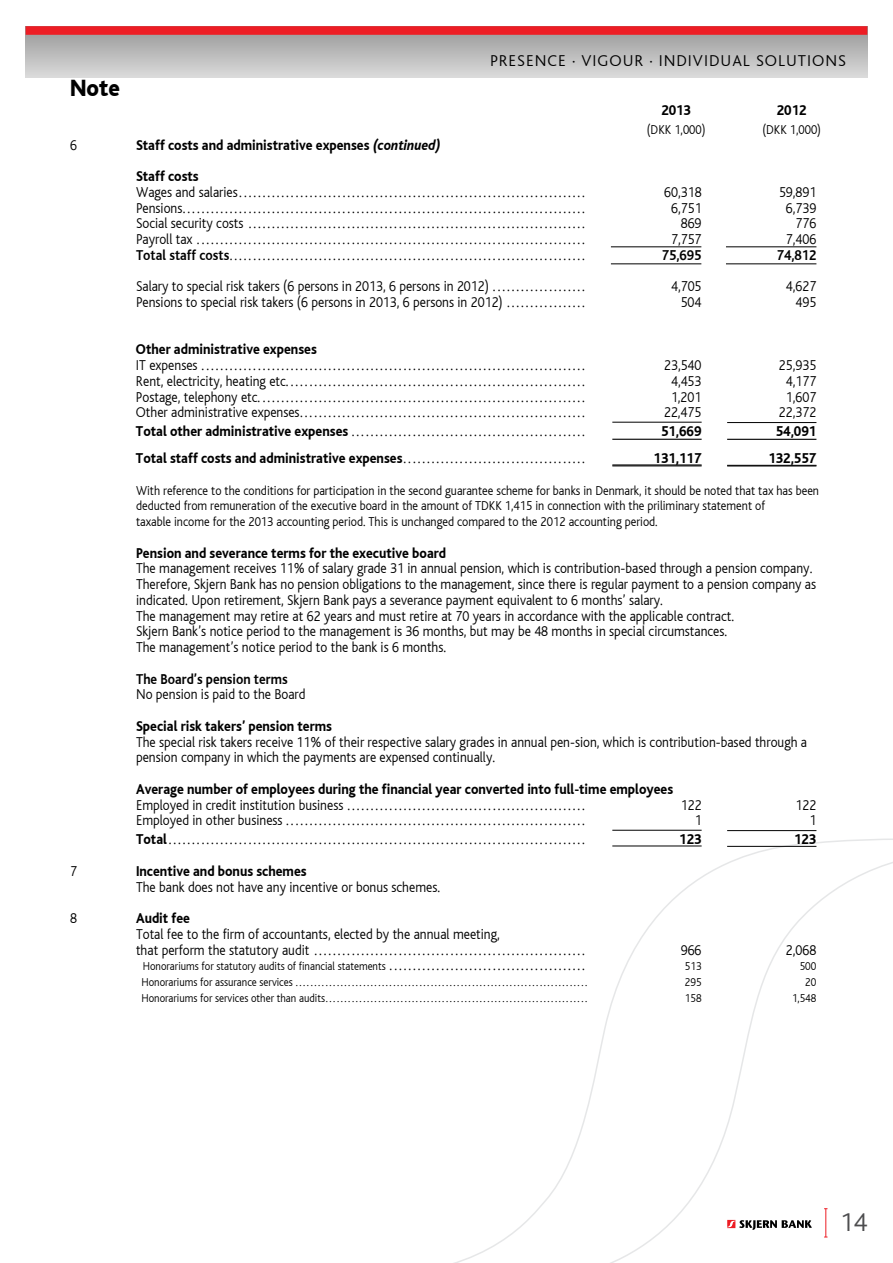
<style>
.page{position:relative;width:893px;height:1263px;background:#fff}
.page>*{position:absolute;margin:0;border:0;box-sizing:border-box;transform-origin:0 0}
.t1{font:300 27px "Bliss";color:#4d4d4f}
.t2{font:800 24.75px "Bliss";color:#000;scale:.9 1}
.t3{font:300 16.5px "Bliss";letter-spacing:.06em;color:#000}
.t4{font:300 15px/15.8px "Bliss";color:#000;scale:.9 1}
.t5{font:800 15px/31.5px "Bliss";color:#000;scale:.9 1}
.t6{font:700 15px "Bliss";color:#000;scale:.9 1}
.t7{font:300 13.5px/15.8px "Bliss";color:#000;scale:.9 1}
.t8{font:300 12px "Bliss";color:#000;scale:.9 1}
.s1{font-style:italic}
.s2{font-weight:700}
.s3{font-weight:800}
.s4{font-weight:300}
.s5{font-size:15px}
</style>
<div class="page">
<svg style="left:454px;top:838px;width:439px;height:425px"></svg>
<svg style="left:26px;top:35px;width:841px;height:43px;background:#bebebe"></svg>
<div style="left:26px;top:26px;width:841px;height:9px;background:#ed1d24"></div>
<hr style="left:612px;top:422px;width:90px;height:1px;background:#000">
<hr style="left:727px;top:422px;width:89px;height:1px;background:#000">
<hr style="left:612px;top:439px;width:90px;height:1px;background:#000">
<hr style="left:727px;top:439px;width:89px;height:1px;background:#000">
<hr style="left:612px;top:465px;width:90px;height:1px;background:#000">
<hr style="left:727px;top:465px;width:89px;height:1px;background:#000">
<hr style="left:612px;top:830px;width:90px;height:1px;background:#000">
<hr style="left:727px;top:830px;width:89px;height:1px;background:#000">
<hr style="left:612px;top:846px;width:90px;height:1px;background:#000">
<hr style="left:727px;top:846px;width:89px;height:1px;background:#000">
<hr style="left:611px;top:247px;width:90px;height:1px;background:#000">
<hr style="left:726px;top:247px;width:90px;height:1px;background:#000">
<hr style="left:611px;top:263px;width:90px;height:1px;background:#000">
<hr style="left:726px;top:263px;width:90px;height:1px;background:#000">
<h2 class="t2" style="left:70px;top:75px;width:57px">Note</h2>
<p class="t3" style="left:490px;top:52px;width:358px">Presence · vigour · individual solutions</p>
<p class="t5" style="left:661px;top:95px;width:35px">2013</p>
<p class="t5" style="left:777px;top:95px;width:35px">2012</p>
<p class="t7" style="left:647px;top:122px;width:67px">(DKK 1,000)</p>
<p class="t7" style="left:762px;top:122px;width:67px">(DKK 1,000)</p>
<p class="t4" style="left:70px;top:137px;width:9px">6</p>
<p class="t5" style="left:136px;top:129px;width:340px">Staff costs and administrative expenses <span class="s1">(continued)<br></span>Staff costs</p>
<p class="t4" style="left:136px;top:184px;width:500px">Wages and salaries..........................................................................</p>
<p class="t4" style="left:664px;top:184px;width:43px">60,318</p>
<p class="t4" style="left:779px;top:184px;width:43px">59,891</p>
<p class="t4" style="left:136px;top:200px;width:500px">Pensions......................................................................................</p>
<p class="t4" style="left:671px;top:200px;width:35px">6,751</p>
<p class="t4" style="left:786px;top:200px;width:35px">6,739</p>
<p class="t4" style="left:70px;top:216px;width:41px">S</p>
<p class="t4" style="left:142px;top:216px;width:493px">ocial security costs ........................................................................</p>
<p class="t4" style="left:681px;top:216px;width:25px">869</p>
<p class="t4" style="left:795px;top:216px;width:25px">776</p>
<p class="t4" style="left:136px;top:232px;width:500px">Payroll tax ...................................................................................</p>
<p class="t4" style="left:671px;top:232px;width:35px">7,757</p>
<p class="t4" style="left:786px;top:232px;width:35px">7,406</p>
<p class="t4" style="left:136px;top:247px;width:500px"><span class="s2">Total staff costs</span>............................................................................</p>
<p class="t6" style="left:662px;top:247px;width:46px">75,695</p>
<p class="t6" style="left:777px;top:247px;width:46px">74,812</p>
<p class="t4" style="left:70px;top:279px;width:41px">S</p>
<p class="t4" style="left:142px;top:279px;width:493px">alary to special risk takers (6 persons in 2013, 6 persons in 2012) ....................</p>
<p class="t4" style="left:671px;top:279px;width:35px">4,705</p>
<p class="t4" style="left:786px;top:279px;width:35px">4,627</p>
<p class="t4" style="left:136px;top:295px;width:500px">Pensions to special risk takers (6 persons in 2013, 6 persons in 2012) .................</p>
<p class="t4" style="left:681px;top:295px;width:25px">504</p>
<p class="t4" style="left:795px;top:295px;width:25px">495</p>
<p class="t5" style="left:136px;top:334px;width:203px">Other administrative expenses</p>
<p class="t4" style="left:136px;top:358px;width:500px">IT expenses ..................................................................................</p>
<p class="t4" style="left:664px;top:358px;width:43px">23,540</p>
<p class="t4" style="left:779px;top:358px;width:43px">25,935</p>
<p class="t4" style="left:70px;top:373px;width:42px">R</p>
<p class="t4" style="left:143px;top:373px;width:492px">ent, electricity, heating etc................................................................</p>
<p class="t4" style="left:671px;top:373px;width:35px">4,453</p>
<p class="t4" style="left:786px;top:373px;width:35px">4,177</p>
<p class="t4" style="left:136px;top:389px;width:500px">Postage, telephony etc......................................................................</p>
<p class="t4" style="left:671px;top:389px;width:35px">1,201</p>
<p class="t4" style="left:786px;top:389px;width:35px">1,607</p>
<p class="t4" style="left:70px;top:405px;width:43px">O</p>
<p class="t4" style="left:146px;top:405px;width:489px">ther administrative expenses.............................................................</p>
<p class="t4" style="left:664px;top:405px;width:43px">22,475</p>
<p class="t4" style="left:779px;top:405px;width:43px">22,372</p>
<p class="t4" style="left:136px;top:424px;width:500px"><span class="s3">Total other administrative expenses</span> ..................................................</p>
<p class="t5" style="left:661px;top:416px;width:46px">51,669</p>
<p class="t5" style="left:776px;top:416px;width:46px">54,091</p>
<p class="t5" style="left:136px;top:442px;width:500px">Total staff costs and administrative expenses<span class="s4">.......................................</span></p>
<p class="t5" style="left:654px;top:442px;width:55px">131,117</p>
<p class="t5" style="left:768px;top:442px;width:55px">132,557</p>
<p class="t7" style="left:136px;top:483px;width:760px">With reference to the conditions for participation in the second guarantee scheme for banks in Denmark, it should be noted that tax has been deducted from remuneration of the executive board in the amount of TD KK 1,415 in connection with the priliminary statement of<br>taxable income for the 2013 accounting period. This is unchanged compared to the 2012 accounting period.</p>
<p class="t5" style="left:136px;top:537px;width:346px">Pension and severance terms for the executive board</p>
<p class="t4" style="left:70px;top:561px;width:42px">T</p>
<p class="t4" style="left:143px;top:561px;width:745px">he management receives 11% of salary grade 31 in annual pension, which is contribution-based through a pension company.</p>
<p class="t4" style="left:70px;top:577px;width:42px">T</p>
<p class="t4" style="left:136px;top:577px;width:757px;text-indent:7px">herefore, Skjern Bank has no pension obligations to the management, since there is regular payment to a pension company as indicated. U pon retirement, Skjern Bank pays a severance payment equivalent to 6 months’ salary.</p>
<p class="t4" style="left:70px;top:608px;width:42px">T</p>
<p class="t4" style="left:143px;top:608px;width:658px">he management may retire at 62 years and must retire at 70 years in accordance with the applicable contract.</p>
<p class="t4" style="left:70px;top:624px;width:41px">S</p>
<p class="t4" style="left:143px;top:624px;width:651px">kjern Bank’s notice period to the management is 36 months, but may be 48 months in special circumstances.</p>
<p class="t4" style="left:70px;top:640px;width:42px">T</p>
<p class="t4" style="left:143px;top:640px;width:338px">he management’s notice period to the bank is 6 months.</p>
<p class="t6" style="left:136px;top:671px;width:170px">The Board’s pension terms</p>
<p class="t4" style="left:70px;top:687px;width:43px">N</p>
<p class="t4" style="left:146px;top:687px;width:179px">o pension is paid to the Board</p>
<p class="t5" style="left:136px;top:711px;width:219px">Special risk takers’ pension terms</p>
<p class="t4" style="left:70px;top:734px;width:42px">T</p>
<p class="t4" style="left:136px;top:734px;width:747px;text-indent:7px">he special risk takers receive 11% of their respective salary grades in annual pen-sion, which is contribution-based through a pension company in which the payments are expensed continually.</p>
<p class="t5" style="left:136px;top:774px;width:598px">Average number of employees during the financial year converted into full-time employees</p>
<p class="t4" style="left:70px;top:797px;width:41px">E</p>
<p class="t4" style="left:142px;top:797px;width:493px">mployed in credit institution business ...................................................</p>
<p class="t4" style="left:681px;top:797px;width:25px">122</p>
<p class="t4" style="left:796px;top:797px;width:25px">122</p>
<p class="t4" style="left:70px;top:813px;width:41px">E</p>
<p class="t4" style="left:142px;top:813px;width:493px">mployed in other business ................................................................</p>
<p class="t4" style="left:695px;top:813px;width:9px">1</p>
<p class="t4" style="left:809px;top:813px;width:9px">1</p>
<p class="t4" style="left:136px;top:832px;width:500px"><span class="s3">Total</span>.........................................................................................</p>
<p class="t5" style="left:679px;top:824px;width:26px">123</p>
<p class="t5" style="left:794px;top:824px;width:26px">123</p>
<p class="t4" style="left:70px;top:863px;width:9px">7</p>
<p class="t5" style="left:136px;top:855px;width:191px">Incentive and bonus schemes</p>
<p class="t4" style="left:70px;top:879px;width:42px">T</p>
<p class="t4" style="left:143px;top:879px;width:332px">he bank does not have any incentive or bonus schemes.</p>
<p class="t4" style="left:70px;top:910px;width:9px">8</p>
<p class="t5" style="left:136px;top:903px;width:62px">Audit fee</p>
<p class="t4" style="left:70px;top:926px;width:42px">T</p>
<p class="t4" style="left:136px;top:926px;width:500px;text-indent:7px">otal fee to the firm of accountants, elected by the annual meeting,<br>that perform the statutory audit ..........................................................</p>
<p class="t4" style="left:681px;top:942px;width:25px">966</p>
<p class="t4" style="left:786px;top:942px;width:35px">2,068</p>
<p class="t8" style="left:143px;top:960px;width:493px">Honorariums for statutory audits of financial statements <span class="s5">..........................................</span></p>
<p class="t8" style="left:685px;top:960px;width:20px">513</p>
<p class="t8" style="left:800px;top:960px;width:20px">500</p>
<p class="t8" style="left:141px;top:976px;width:497px">Honorariums for assurance services..............................................................................</p>
<p class="t8" style="left:685px;top:976px;width:20px">295</p>
<p class="t8" style="left:805px;top:976px;width:14px">20</p>
<p class="t8" style="left:141px;top:991px;width:497px">Honorariums for services other than audits......................................................................</p>
<p class="t8" style="left:685px;top:991px;width:20px">158</p>
<p class="t8" style="left:792px;top:991px;width:29px">1,548</p>
<h1 class="t1" style="left:840px;top:1208px;width:29px">14</h1>
</div>
